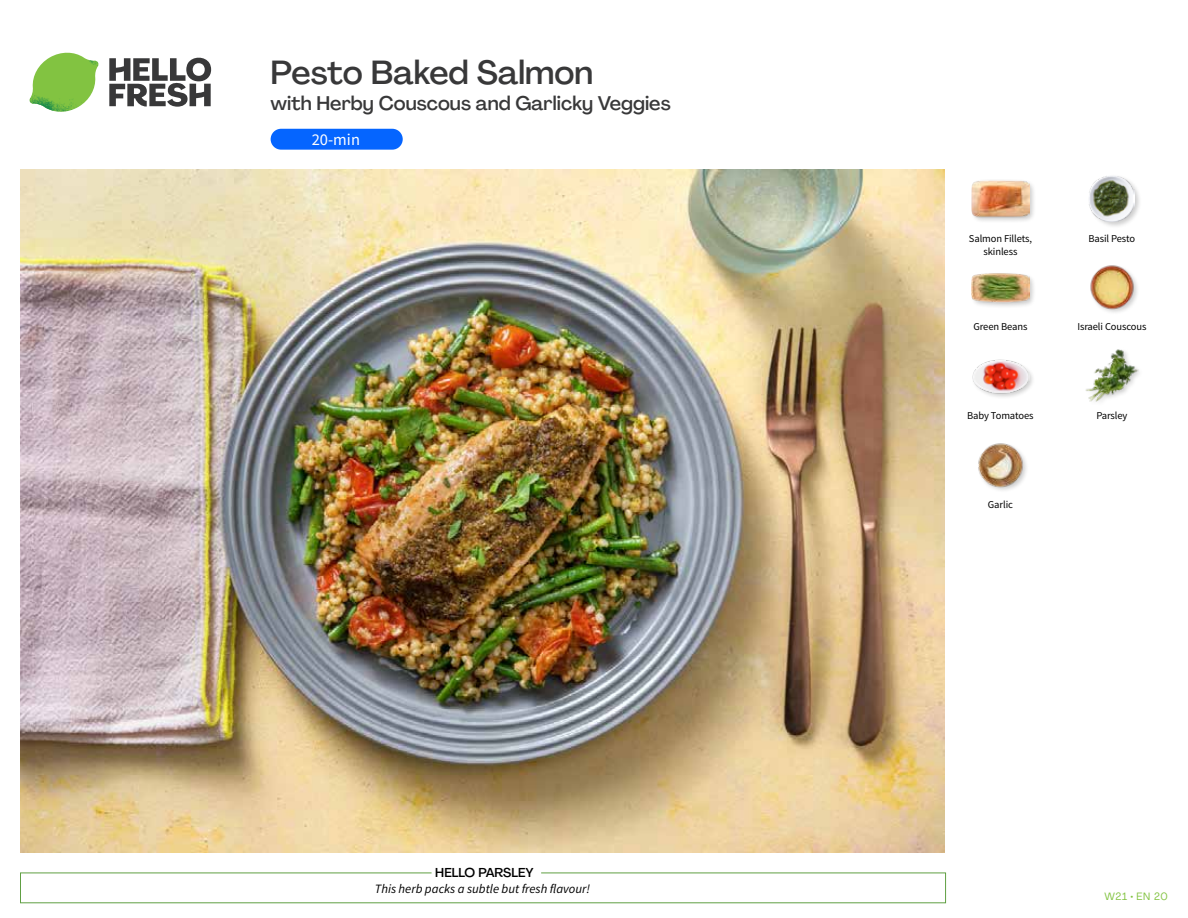
<style>
.page{position:relative;width:1188px;height:918px;background:#fff}
.page>*{position:absolute;margin:0;border:0;box-sizing:border-box;transform-origin:0 0}
.t1{font:500 33px "Agrandir";color:#383839}
.t2{font:500 19.5px "Agrandir";color:#383839}
.t3{font:16.5px "Source Sans Pro";color:#fff}
.t4{font:italic 12.75px "Source Sans Pro";color:#000}
.t5{font:500 12.75px "Agrandir";color:#000}
.t6{font:10.5px/13.5px "Source Sans Pro";letter-spacing:-.01em;color:#000;text-align:center}
.t7{font:10.5px "Agrandir";letter-spacing:.05em;color:#82c341}
</style>
<div class="page">
<div style="left:271px;top:129px;width:132px;height:21px;background:#0565ff;border-radius:10px"></div>
<svg style="left:109px;top:57px;width:102px;height:50px"></svg>
<svg style="left:34px;top:53px;width:62px;height:40px"></svg>
<img style="left:67px;top:53px;width:32px;height:26px">
<img style="left:33px;top:75px;width:59px;height:11px">
<img style="left:29px;top:79px;width:61px;height:33px">
<img style="left:65px;top:86px;width:27px;height:25px">
<div style="left:20px;top:873px;width:926px;height:30px;border:1px solid #609f43"></div>
<div style="left:432px;top:865px;width:109px;height:15px;background:#fff"></div>
<img style="left:21px;top:170px;width:924px;height:682px">
<img style="left:978px;top:443px;width:49px;height:48px">
<img style="left:1085px;top:349px;width:54px;height:53px">
<div style="left:972px;top:359px;width:63px;height:41px;background:#000;opacity:.2"></div>
<img style="left:972px;top:359px;width:57px;height:39px">
<img style="left:1090px;top:265px;width:48px;height:48px">
<div style="left:970px;top:271px;width:66px;height:39px;background:#000;opacity:.2"></div>
<img style="left:972px;top:271px;width:57px;height:39px">
<div style="left:1087px;top:174px;width:55px;height:55px;background:#000;opacity:.2"></div>
<img style="left:1089px;top:175px;width:46px;height:46px">
<div style="left:971px;top:179px;width:65px;height:45px;background:#000;opacity:.2"></div>
<img style="left:972px;top:179px;width:57px;height:45px">
<h1 class="t1" style="left:271px;top:52px;width:324px">Pesto Baked Salmon</h1>
<h2 class="t2" style="left:271px;top:91px;width:402px">with Herby Couscous and Garlicky Veggies</h2>
<h3 class="t3" style="left:312px;top:130px;width:50px">20-min</h3>
<p class="t5" style="left:435px;top:864px;width:100px">HELLO PARSLEY</p>
<p class="t4" style="left:375px;top:881px;width:217px">This herb packs a subtle but fresh flavour!</p>
<p class="t6" style="left:969px;top:232px;width:65px">Salmon Fillets, skinless</p>
<p class="t6" style="left:1089px;top:232px;width:48px">Basil Pesto</p>
<p class="t6" style="left:973px;top:320px;width:55px">Green Beans</p>
<p class="t6" style="left:1077px;top:320px;width:71px">Israeli Couscous</p>
<p class="t6" style="left:967px;top:409px;width:68px">Baby Tomatoes</p>
<p class="t6" style="left:1096px;top:409px;width:33px">Parsley</p>
<p class="t6" style="left:988px;top:498px;width:27px">Garlic</p>
<p class="t7" style="left:1105px;top:890px;width:65px">W21 • EN 20</p>
</div>
